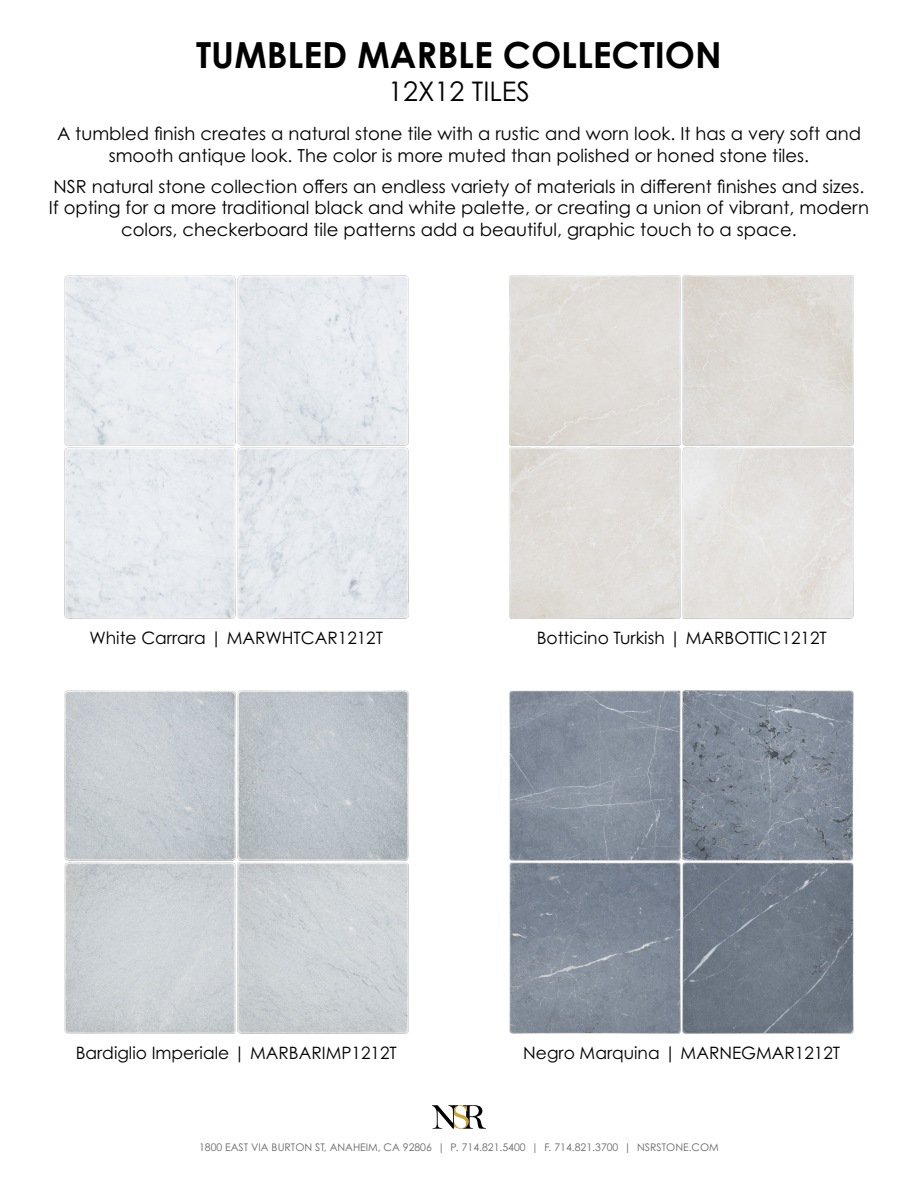
<style>
.page{position:relative;width:918px;height:1188px;background:#fff}
.page>*{position:absolute;margin:0;border:0;box-sizing:border-box;transform-origin:0 0}
.t1{font:700 36px "Century Gothic Pro";color:#000}
.t2{font:27px "Century Gothic Pro";color:#000}
.t3{font:18px/21.6px "Century Gothic Pro";color:#000;text-align:center}
.t4{font:17.1px "Century Gothic Pro";color:#000}
.t5{font:10.5px "Century Gothic Pro";color:#6a6968}
</style>
<div class="page">
<svg style="left:432px;top:1105px;width:54px;height:24px"></svg>
<img style="left:64px;top:275px;width:345px;height:344px">
<img style="left:64px;top:690px;width:345px;height:344px">
<img style="left:509px;top:275px;width:345px;height:344px">
<img style="left:509px;top:690px;width:345px;height:344px">
<h1 class="t1" style="left:196px;top:33px;width:527px">TUMBLED MARBLE COLLECTION</h1>
<h2 class="t2" style="left:388px;top:75px;width:143px">12X12 TILES</h2>
<p class="t3" style="left:57px;top:123px;width:805px">A tumbled finish creates a natural stone tile with a rustic and worn look. It has a very soft and smooth antique look. The color is more muted than polished or honed stone tiles.</p>
<p class="t3" style="left:49px;top:175px;width:822px">NSR natural stone collection offers an endless variety of materials in different finishes and sizes.<br>If opting for a more traditional black and white palette, or creating a union of vibrant, modern colors, checkerboard tile patterns add a beautiful, graphic touch to a space.</p>
<p class="t4" style="left:89px;top:627px;width:295px">White Carrara | MARWHTCAR1212T</p>
<p class="t4" style="left:537px;top:627px;width:292px">Botticino Turkish | MARBOTTIC1212T</p>
<p class="t4" style="left:76px;top:1042px;width:323px">Bardiglio Imperiale | MARBARIMP1212T</p>
<p class="t4" style="left:523px;top:1042px;width:318px">Negro Marquina | MARNEGMAR1212T</p>
<p class="t5" style="left:199px;top:1141px;width:521px">1800 EAST VIA BURTON ST, ANAHEIM, CA 92806 | P. 714.821.5400 | F. 714.821.3700 | NSRSTONE.COM</p>
</div>
